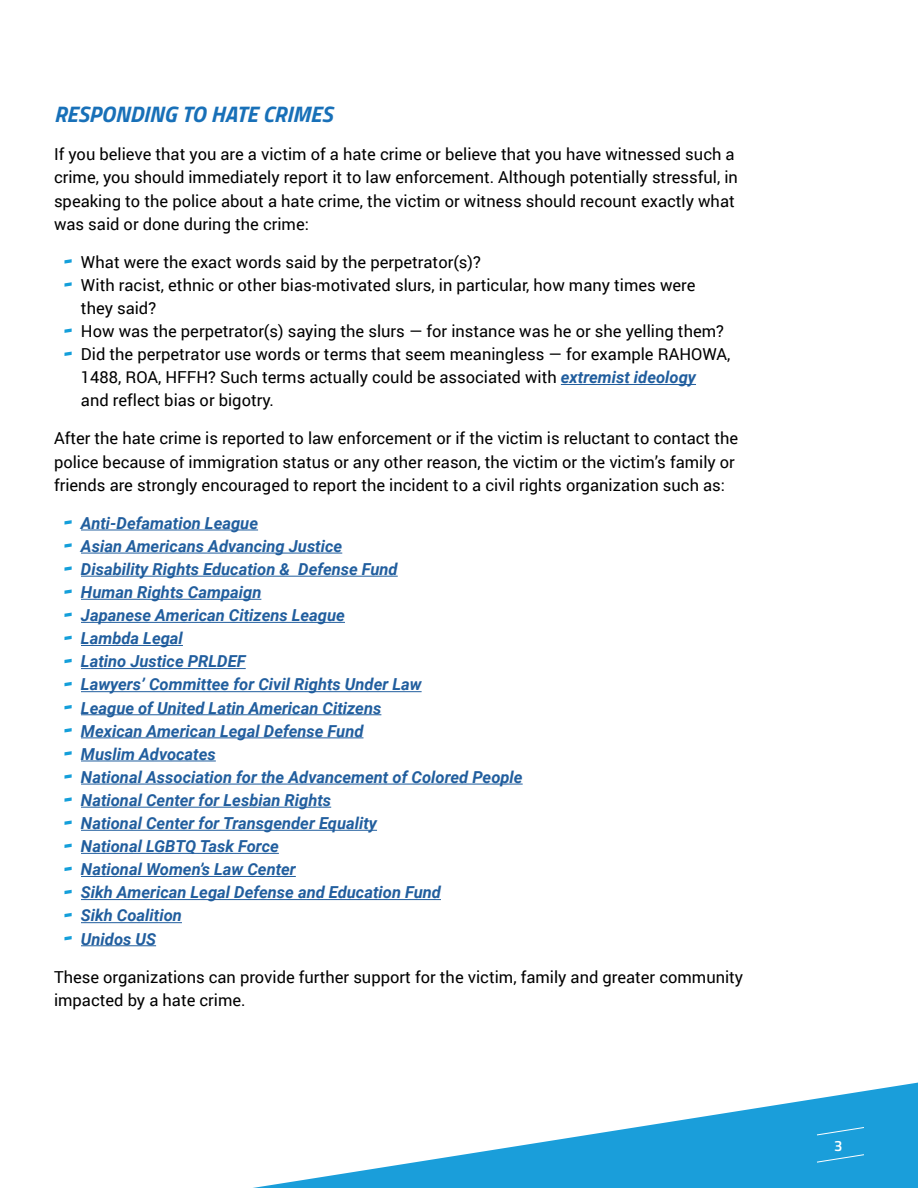
<style>
.page{position:relative;width:918px;height:1188px;background:#fff}
.page>*{position:absolute;margin:0;border:0;box-sizing:border-box;transform-origin:0 0}
.t1{font:italic 700 22.5px "Titillium Web";color:#1870b8}
.t2{font:16.5px/23.1px "Roboto";color:#000}
.t3{font:italic 700 16.5px/23.1px "Roboto";color:#215e9e}
.t4{font:600 15px "Titillium Web";color:#fff}
.s1{font-weight:700;font-style:italic;color:#215e9e}
</style>
<div class="page">
<svg style="left:253px;top:1082px;width:665px;height:106px"></svg>
<svg style="left:816px;top:1127px;width:49px;height:9px"></svg>
<svg style="left:816px;top:1154px;width:49px;height:9px"></svg>
<hr style="left:561px;top:384px;width:135px;height:1px;background:#215e9e">
<hr style="left:81px;top:530px;width:177px;height:1px;background:#215e9e">
<hr style="left:81px;top:553px;width:261px;height:1px;background:#215e9e">
<hr style="left:81px;top:576px;width:317px;height:1px;background:#215e9e">
<hr style="left:81px;top:599px;width:180px;height:1px;background:#215e9e">
<hr style="left:81px;top:622px;width:264px;height:1px;background:#215e9e">
<hr style="left:81px;top:645px;width:102px;height:1px;background:#215e9e">
<hr style="left:81px;top:668px;width:165px;height:1px;background:#215e9e">
<hr style="left:81px;top:691px;width:341px;height:1px;background:#215e9e">
<hr style="left:81px;top:714px;width:300px;height:1px;background:#215e9e">
<hr style="left:81px;top:737px;width:283px;height:1px;background:#215e9e">
<hr style="left:81px;top:761px;width:135px;height:1px;background:#215e9e">
<hr style="left:81px;top:784px;width:442px;height:1px;background:#215e9e">
<hr style="left:81px;top:807px;width:250px;height:1px;background:#215e9e">
<hr style="left:81px;top:830px;width:296px;height:1px;background:#215e9e">
<hr style="left:81px;top:853px;width:198px;height:1px;background:#215e9e">
<hr style="left:81px;top:876px;width:215px;height:1px;background:#215e9e">
<hr style="left:81px;top:899px;width:360px;height:1px;background:#215e9e">
<hr style="left:81px;top:922px;width:101px;height:1px;background:#215e9e">
<hr style="left:81px;top:945px;width:75px;height:1px;background:#215e9e">
<svg style="left:64px;top:259px;width:8px;height:5px"></svg>
<svg style="left:64px;top:282px;width:8px;height:5px"></svg>
<svg style="left:64px;top:328px;width:8px;height:5px"></svg>
<svg style="left:64px;top:352px;width:8px;height:4px"></svg>
<svg style="left:64px;top:520px;width:8px;height:5px"></svg>
<svg style="left:64px;top:543px;width:8px;height:5px"></svg>
<svg style="left:64px;top:566px;width:8px;height:5px"></svg>
<svg style="left:64px;top:589px;width:8px;height:5px"></svg>
<svg style="left:64px;top:613px;width:8px;height:4px"></svg>
<svg style="left:64px;top:636px;width:8px;height:4px"></svg>
<svg style="left:64px;top:659px;width:8px;height:4px"></svg>
<svg style="left:64px;top:682px;width:8px;height:4px"></svg>
<svg style="left:64px;top:705px;width:8px;height:4px"></svg>
<svg style="left:64px;top:728px;width:8px;height:5px"></svg>
<svg style="left:64px;top:751px;width:8px;height:5px"></svg>
<svg style="left:64px;top:774px;width:8px;height:5px"></svg>
<svg style="left:64px;top:797px;width:8px;height:5px"></svg>
<svg style="left:64px;top:820px;width:8px;height:5px"></svg>
<svg style="left:64px;top:844px;width:8px;height:4px"></svg>
<svg style="left:64px;top:867px;width:8px;height:4px"></svg>
<svg style="left:64px;top:890px;width:8px;height:4px"></svg>
<svg style="left:64px;top:913px;width:8px;height:4px"></svg>
<svg style="left:64px;top:936px;width:8px;height:4px"></svg>
<h1 class="t1" style="left:54px;top:97px;width:280px">RESPONDING TO HATE CRIMES</h1>
<p class="t2" style="left:54px;top:142px;width:685px">If you believe that you are a victim of a hate crime or believe that you have witnessed such a crime, you should immediately report it to law enforcement. Although potentially stressful, in speaking to the police about a hate crime, the victim or witness should recount exactly what was said or done during the crime:</p>
<p class="t2" style="left:81px;top:250px;width:651px">What were the exact words said by the perpetrator(s)?<br>With racist, ethnic or other bias-motivated slurs, in particular, how many times were they said?<br>How was the perpetrator(s) saying the slurs — for instance was he or she yelling them?<br>Did the perpetrator use words or terms that seem meaningless — for example RAHOWA, 1488, ROA, HFFH? Such terms actually could be associated with <span class="s1">extremist ideology<br></span>and reflect bias or bigotry.</p>
<p class="t2" style="left:54px;top:426px;width:686px">After the hate crime is reported to law enforcement or if the victim is reluctant to contact the police because of immigration status or any other reason, the victim or the victim’s family or friends are strongly encouraged to report the incident to a civil rights organization such as:</p>
<p class="t3" style="left:81px;top:511px;width:443px">Anti-Defamation League<br>Asian Americans Advancing Justice<br>Disability Rights Education &amp; Defense Fund<br>Human Rights Campaign<br>Japanese American Citizens League<br>Lambda Legal<br>Latino Justice PRLDEF<br>Lawyers’ Committee for Civil Rights Under Law<br>League of United Latin American Citizens<br>Mexican American Legal Defense Fund<br>Muslim Advocates<br>National Association for the Advancement of Colored People<br>National Center for Lesbian Rights<br>National Center for Transgender Equality<br>National LGBTQ Task Force<br>National Women’s Law Center<br>Sikh American Legal Defense and Education Fund<br>Sikh Coalition<br>Unidos US</p>
<p class="t2" style="left:54px;top:965px;width:691px">These organizations can provide further support for the victim, family and greater community impacted by a hate crime.</p>
<p class="t4" style="left:834px;top:1135px;width:10px">3</p>
</div>
